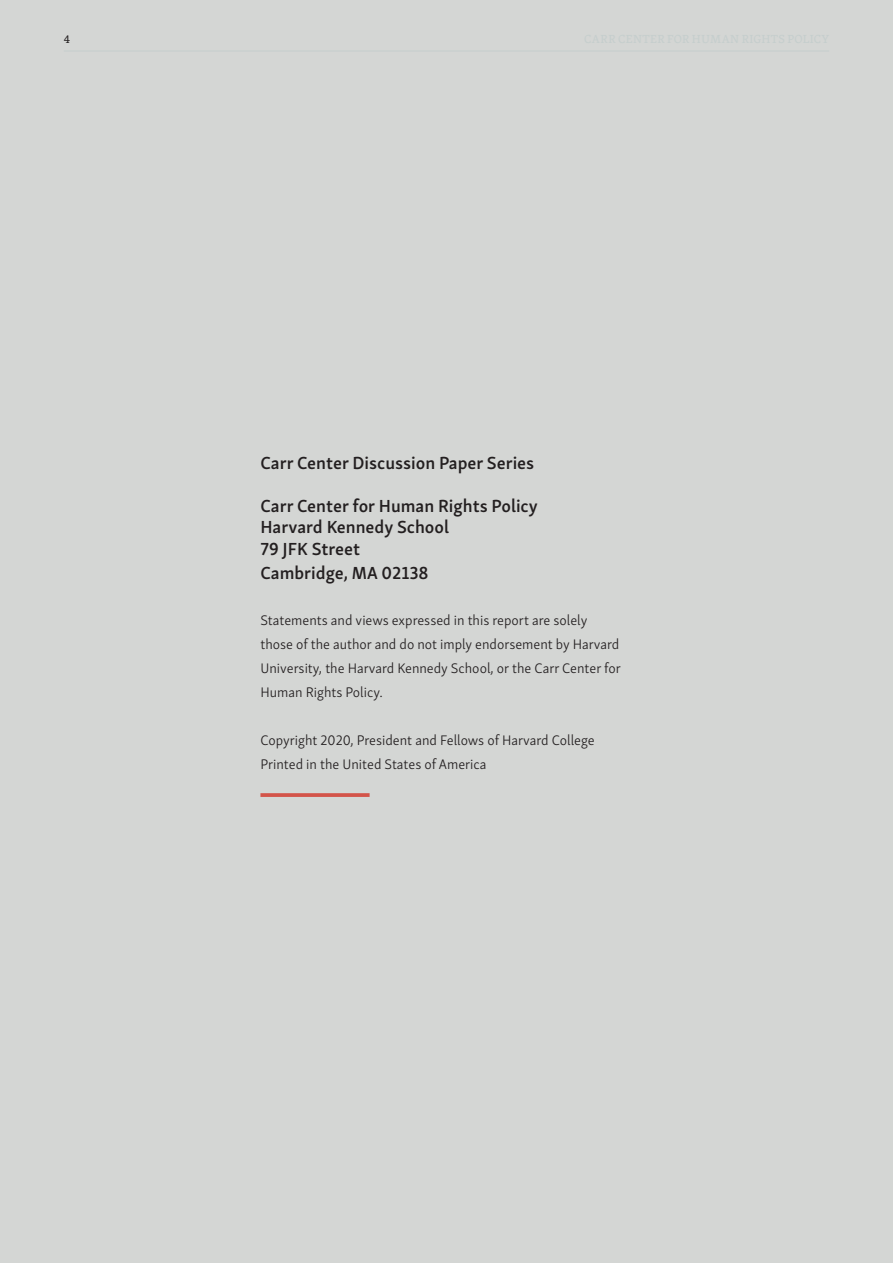
<style>
.page{position:relative;width:893px;height:1263px;background:#d4d6d4}
.page>*{position:absolute;margin:0;border:0;box-sizing:border-box;transform-origin:0 0}
.EDITORIAL___Body_Tex{font:600 18px "Skolar Sans Latn";color:#231f20}
.EDITORIAL___Body_Tex-2{font:300 14.25px/24px "Skolar Sans Latn";color:#231f20}
.t1{font:12px "Skolar Latin";color:#231f20}
</style>
<div class="page">
<hr style="left:892px;top:264px;width:1px;height:999px;background:#a8a9ad">
<hr style="left:64px;top:51px;width:765px;height:1px;background:#c5cecd">
<svg style="left:260px;top:793px;width:110px;height:4px"></svg>
<p class="t1" style="left:64px;top:30px;width:8px">4</p>
<p class="EDITORIAL___Body_Tex" style="left:260px;top:448px;width:275px">Carr Center Discussion Paper Series</p>
<p class="EDITORIAL___Body_Tex" style="left:260px;top:491px;width:279px">Carr Center for Human Rights Policy</p>
<p class="EDITORIAL___Body_Tex" style="left:260px;top:513px;width:190px">Harvard Kennedy School</p>
<p class="EDITORIAL___Body_Tex" style="left:260px;top:534px;width:101px">79 JFK Street</p>
<p class="EDITORIAL___Body_Tex" style="left:260px;top:558px;width:170px">Cambridge, MA 02138</p>
<p class="EDITORIAL___Body_Tex-2" style="left:260px;top:607px;width:362px">Statements and views expressed in this report are solely those of the author and do not imply endorsement by Harvard University, the Harvard Kennedy School, or the Carr Center for Human Rights Policy.</p>
<p class="EDITORIAL___Body_Tex-2" style="left:260px;top:727px;width:336px">Copyright 2020, President and Fellows of Harvard College</p>
<p class="EDITORIAL___Body_Tex-2" style="left:260px;top:751px;width:228px">Printed in the United States of America</p>
</div>
